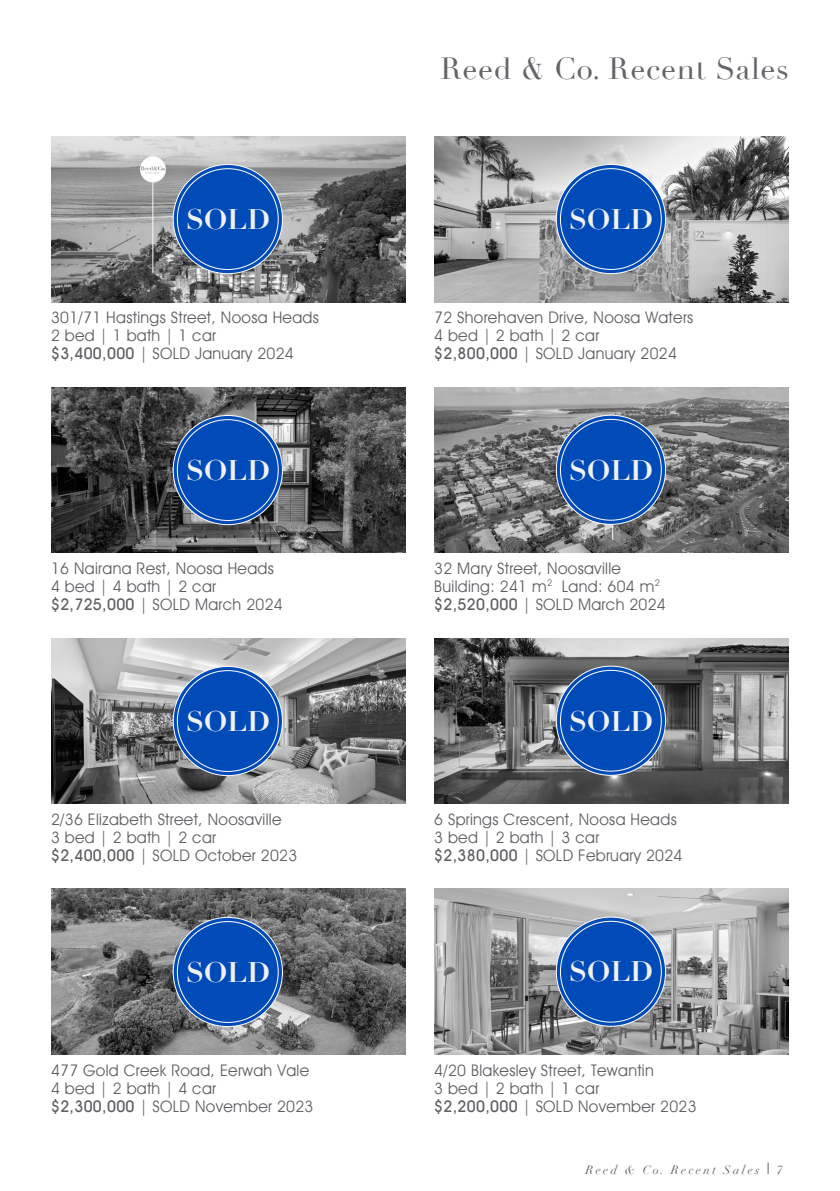
<style>
.page{position:relative;width:840px;height:1191px;background:#fff}
.page>*{position:absolute;margin:0;border:0;box-sizing:border-box;transform-origin:0 0}
.t1{font:30px "Didot";letter-spacing:.02em;color:#64656a}
.t2{font:700 27.8px "Didot";color:#f1f1f2}
.t3{font:16px "Avant Garde IT Cby BT";letter-spacing:.02em;color:#5e5f64}
.t4{font:italic 12px "Didot";letter-spacing:.2em;color:#5e5f64}
.s1{font-family:"Avant Garde BT Medium"}
</style>
<div class="page">
<svg style="left:767px;top:1162px;width:1px;height:12px"></svg>
<img style="left:434px;top:136px;width:354px;height:166px">
<img style="left:51px;top:889px;width:354px;height:165px">
<img style="left:434px;top:889px;width:354px;height:165px">
<img style="left:434px;top:638px;width:354px;height:166px">
<img style="left:434px;top:387px;width:354px;height:166px">
<img style="left:51px;top:136px;width:354px;height:166px">
<img style="left:51px;top:387px;width:354px;height:166px">
<img style="left:51px;top:638px;width:354px;height:166px">
<div style="left:173px;top:164px;width:109px;height:110px;background:#004bb7;border-radius:50%"></div>
<div style="left:173px;top:415px;width:109px;height:109px;background:#004bb7;border-radius:50%"></div>
<div style="left:173px;top:666px;width:109px;height:109px;background:#004bb7;border-radius:50%"></div>
<div style="left:173px;top:917px;width:109px;height:109px;background:#004bb7;border-radius:50%"></div>
<div style="left:556px;top:164px;width:109px;height:110px;background:#004bb7;border-radius:50%"></div>
<div style="left:556px;top:415px;width:109px;height:109px;background:#004bb7;border-radius:50%"></div>
<div style="left:556px;top:666px;width:109px;height:109px;background:#004bb7;border-radius:50%"></div>
<div style="left:556px;top:917px;width:109px;height:109px;background:#004bb7;border-radius:50%"></div>
<p class="t1" style="left:440px;top:51px;width:350px">Reed &amp; Co. Recent Sales</p>
<p class="t2" style="left:186px;top:202px;width:85px">SOLD</p>
<p class="t2" style="left:569px;top:201px;width:85px">SOLD</p>
<p class="t3" style="left:51px;top:307px;width:269px">301/71 Hastings Street, Noosa Heads</p>
<p class="t3" style="left:51px;top:325px;width:166px">2 bed | 1 bath | 1 car</p>
<p class="t3" style="left:51px;top:343px;width:244px"><span class="s1">$3,400,000</span> | SOLD January 2024</p>
<p class="t3" style="left:434px;top:307px;width:260px">72 Shorehaven Drive, Noosa Waters</p>
<p class="t3" style="left:434px;top:325px;width:166px">4 bed | 2 bath | 2 car</p>
<p class="t3" style="left:434px;top:343px;width:244px"><span class="s1">$2,800,000</span> | SOLD January 2024</p>
<p class="t2" style="left:186px;top:452px;width:85px">SOLD</p>
<p class="t2" style="left:569px;top:452px;width:85px">SOLD</p>
<p class="t3" style="left:51px;top:558px;width:224px">16 Nairana Rest, Noosa Heads</p>
<p class="t3" style="left:51px;top:576px;width:166px">4 bed | 4 bath | 2 car</p>
<p class="t3" style="left:51px;top:594px;width:233px"><span class="s1">$2,725,000</span> | SOLD March 2024</p>
<p class="t3" style="left:434px;top:558px;width:188px">32 Mary Street, Noosaville</p>
<p class="t3" style="left:434px;top:576px;width:227px">Building: 241 m<sup>2</sup> Land: 604 m<sup>2</sup></p>
<p class="t3" style="left:434px;top:594px;width:233px"><span class="s1">$2,520,000</span> | SOLD March 2024</p>
<p class="t2" style="left:186px;top:703px;width:85px">SOLD</p>
<p class="t2" style="left:569px;top:703px;width:85px">SOLD</p>
<p class="t3" style="left:51px;top:809px;width:232px">2/36 Elizabeth Street, Noosaville</p>
<p class="t3" style="left:51px;top:827px;width:166px">3 bed | 2 bath | 2 car</p>
<p class="t3" style="left:51px;top:845px;width:247px"><span class="s1">$2,400,000</span> | SOLD October 2023</p>
<p class="t3" style="left:434px;top:809px;width:244px">6 Springs Crescent, Noosa Heads</p>
<p class="t3" style="left:434px;top:827px;width:166px">3 bed | 2 bath | 3 car</p>
<p class="t3" style="left:434px;top:845px;width:249px"><span class="s1">$2,380,000</span> | SOLD February 2024</p>
<p class="t2" style="left:186px;top:954px;width:85px">SOLD</p>
<p class="t2" style="left:569px;top:954px;width:85px">SOLD</p>
<p class="t3" style="left:51px;top:1060px;width:259px">477 Gold Creek Road, Eerwah Vale</p>
<p class="t3" style="left:51px;top:1078px;width:166px">4 bed | 2 bath | 4 car</p>
<p class="t3" style="left:51px;top:1096px;width:264px"><span class="s1">$2,300,000</span> | SOLD November 2023</p>
<p class="t3" style="left:434px;top:1060px;width:221px">4/20 Blakesley Street, Tewantin</p>
<p class="t3" style="left:434px;top:1078px;width:166px">3 bed | 2 bath | 1 car</p>
<p class="t3" style="left:434px;top:1096px;width:264px"><span class="s1">$2,200,000</span> | SOLD November 2023</p>
<p class="t4" style="left:585px;top:1162px;width:175px">Reed &amp; Co. Recent Sales</p>
<p class="t4" style="left:776px;top:1162px;width:7px">7</p>
</div>
